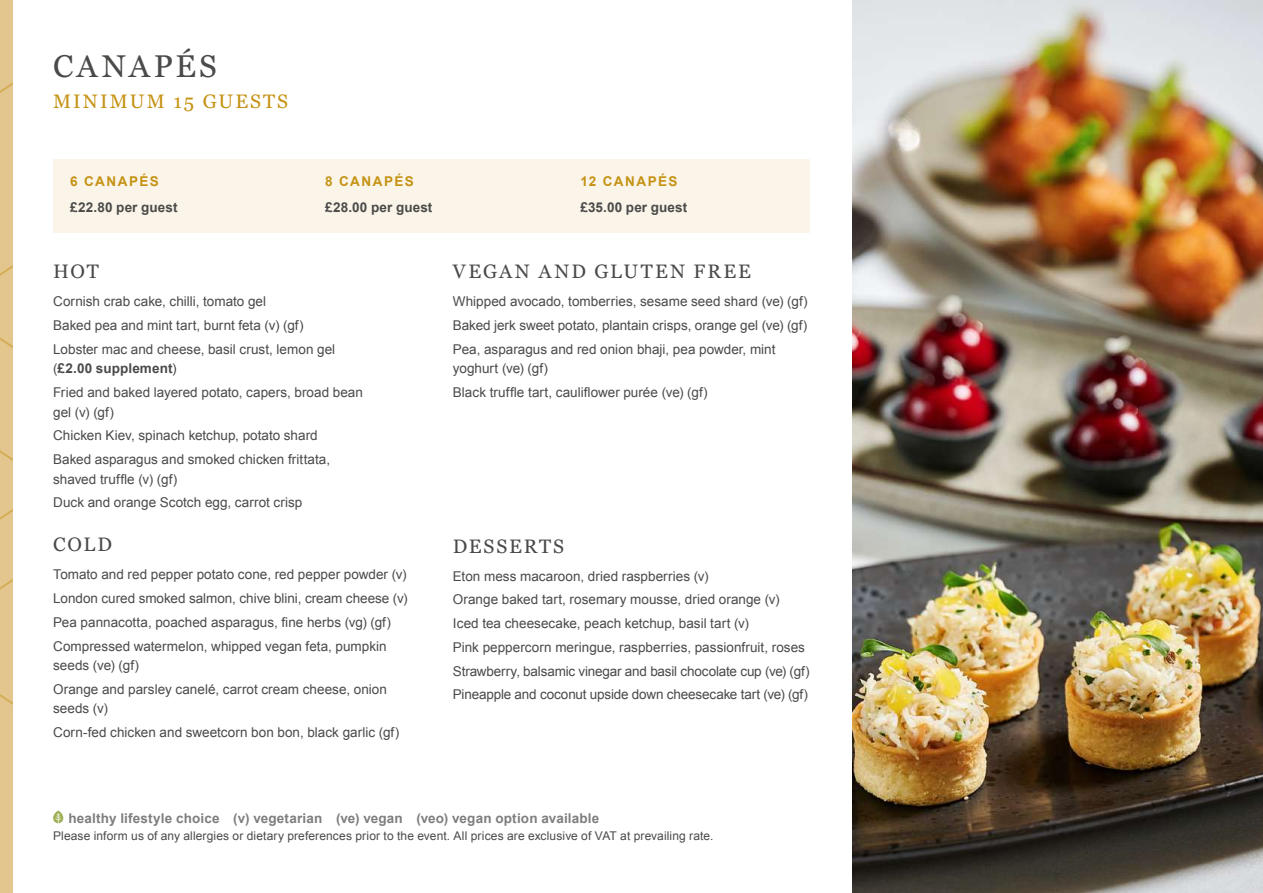
<style>
.page{position:relative;width:1263px;height:893px;background:#fff}
.page>*{position:absolute;margin:0;border:0;box-sizing:border-box;transform-origin:0 0}
.t1{font:31.5px "Georgia";letter-spacing:.105em;color:#4a4a49}
.t2{font:19.5px "Georgia";letter-spacing:.105em;color:#4a4a49}
.t3{font:19.5px "Georgia";letter-spacing:.105em;color:#c59314}
.t4{font:13.5px/23.7px "Arial";color:#4a4a49}
.t5{font:700 13.5px "Arial";letter-spacing:.015em;color:#7f7e7e}
.t6{font:700 13.5px "Arial";letter-spacing:.01em;color:#4a4a49}
.t7{font:700 13.5px "Arial";letter-spacing:.1em;color:#c59314}
.t8{font:12px "Arial";letter-spacing:.01em;color:#4a4a49}
.s1{font-weight:700}
</style>
<div class="page">
<div style="left:0;top:0;width:13px;height:893px;background:#e3c68e"></div>
<svg style="left:53px;top:810px;width:10px;height:13px"></svg>
<img style="left:853px;top:0;width:410px;height:893px">
<div style="left:53px;top:159px;width:757px;height:74px;background:#faf4e9"></div>
<h1 class="t1" style="left:53px;top:43px;width:165px">CANAPÉS</h1>
<h2 class="t3" style="left:53px;top:87px;width:236px">MINIMUM 15 GUESTS</h2>
<p class="t7" style="left:70px;top:173px;width:90px">6 CANAPÉS</p>
<p class="t6" style="left:70px;top:199px;width:109px">£22.80 per guest</p>
<p class="t7" style="left:325px;top:173px;width:90px">8 CANAPÉS</p>
<p class="t6" style="left:325px;top:199px;width:109px">£28.00 per guest</p>
<p class="t7" style="left:580px;top:173px;width:99px">12 CANAPÉS</p>
<p class="t6" style="left:580px;top:199px;width:108px">£35.00 per guest</p>
<h2 class="t2" style="left:53px;top:257px;width:47px">HOT</h2>
<p class="t4" style="left:53px;top:290px;width:284px">Cornish crab cake, chilli, tomato gel<br>Baked pea and mint tart, burnt feta (v) (gf)<br>Lobster mac and cheese, basil crust, lemon gel</p>
<p class="t4" style="left:53px;top:357px;width:311px">(<span class="s1">£2.00 supplement</span>)<br>Fried and baked layered potato, capers, broad bean</p>
<p class="t4" style="left:53px;top:400px;width:278px">gel (v) (gf)<br>Chicken Kiev, spinach ketchup, potato shard<br>Baked asparagus and smoked chicken frittata,</p>
<p class="t4" style="left:53px;top:467px;width:251px">shaved truffle (v) (gf)<br>Duck and orange Scotch egg, carrot crisp</p>
<h2 class="t2" style="left:53px;top:530px;width:60px">COLD</h2>
<p class="t4" style="left:53px;top:563px;width:356px">Tomato and red pepper potato cone, red pepper powder (v)<br>London cured smoked salmon, chive blini, cream cheese (v)<br>Pea pannacotta, poached asparagus, fine herbs (vg) (gf)<br>Compressed watermelon, whipped vegan feta, pumpkin</p>
<p class="t4" style="left:53px;top:654px;width:335px">seeds (ve) (gf)<br>Orange and parsley canelé, carrot cream cheese, onion</p>
<p class="t4" style="left:53px;top:697px;width:348px">seeds (v)<br>Corn-fed chicken and sweetcorn bon bon, black garlic (gf)</p>
<h2 class="t2" style="left:453px;top:257px;width:300px">VEGAN AND GLUTEN FREE</h2>
<p class="t4" style="left:453px;top:290px;width:356px;text-align:justify">Whipped avocado, tomberries, sesame seed shard (ve) (gf)<br>Baked jerk sweet potato, plantain crisps, orange gel (ve) (gf)<br>Pea, asparagus and red onion bhaji, pea powder, mint</p>
<p class="t4" style="left:453px;top:357px;width:256px">yoghurt (ve) (gf)<br>Black truffle tart, cauliflower purée (ve) (gf)</p>
<h2 class="t2" style="left:453px;top:532px;width:113px">DESSERTS</h2>
<p class="t4" style="left:453px;top:564px;width:358px">Eton mess macaroon, dried raspberries (v)<br>Orange baked tart, rosemary mousse, dried orange (v)<br>Iced tea cheesecake, peach ketchup, basil tart (v)<br>Pink peppercorn meringue, raspberries, passionfruit, roses Strawberry, balsamic vinegar and basil chocolate cup (ve) (gf)<br>Pineapple and coconut upside down cheesecake tart (ve) (gf)</p>
<p class="t5" style="left:68px;top:810px;width:532px">healthy lifestyle choice (v) vegetarian (ve) vegan (veo) vegan option available</p>
<p class="t8" style="left:53px;top:828px;width:662px">Please inform us of any allergies or dietary preferences prior to the event. All prices are exclusive of VAT at prevailing rate.</p>
</div>
